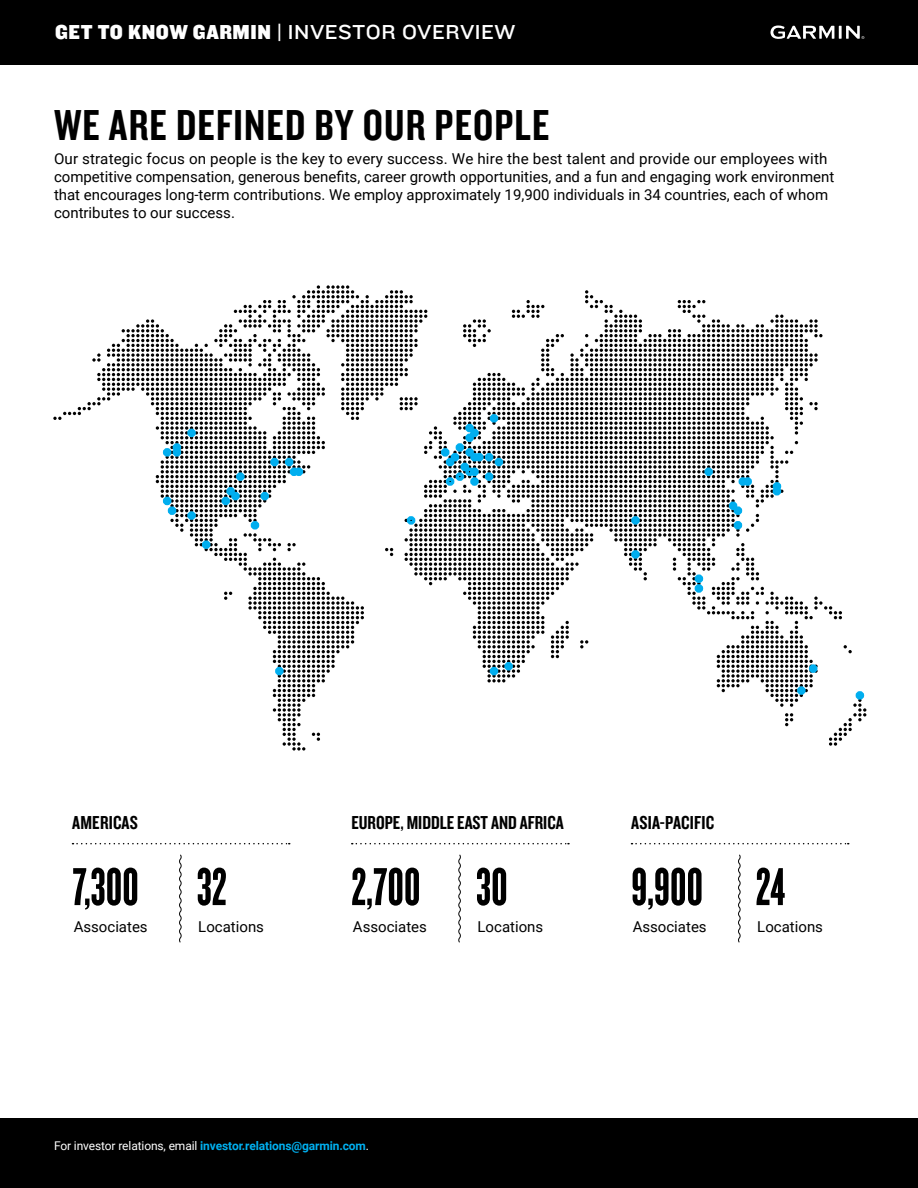
<style>
.page{position:relative;width:918px;height:1188px;background:#fff}
.page>*{position:absolute;margin:0;border:0;box-sizing:border-box;transform-origin:0 0}
.t1{font:55.5px "Knockout 67 Full Bantamwt";color:#000}
.t2{font:45px "Knockout 49 Liteweight";letter-spacing:.025em;color:#000}
.t3{font:21px "Knockout 32 Junior Cruisewt";letter-spacing:.025em;color:#fff}
.t4{font:19.5px "Knockout 49 Liteweight";color:#000}
.t5{font:15px/18px "Roboto";color:#000}
.t6{font:700 12px "Roboto";letter-spacing:-.01em;color:#00b0f0}
.s1{font-family:"Knockout 71 Full Middlewt"}
.s2{font-weight:400;color:#fff}
</style>
<div class="page">
<svg style="left:53px;top:285px;width:813px;height:466px"></svg>
<svg style="left:73px;top:843px;width:217px;height:1px"></svg>
<svg style="left:179px;top:854px;width:3px;height:89px"></svg>
<svg style="left:352px;top:843px;width:217px;height:1px"></svg>
<svg style="left:458px;top:854px;width:3px;height:89px"></svg>
<svg style="left:632px;top:843px;width:217px;height:1px"></svg>
<svg style="left:738px;top:854px;width:3px;height:89px"></svg>
<div style="left:0;top:1118px;width:918px;height:70px;background:#000"></div>
<div style="left:0;top:0;width:918px;height:64px;background:#000"></div>
<svg style="left:770px;top:25px;width:94px;height:14px"></svg>
<h3 class="t3" style="left:55px;top:17px;width:462px"><span class="s1">GET TO KNOW GARMIN</span> | INVESTOR OVERVIEW</h3>
<h2 class="t2" style="left:54px;top:96px;width:497px">WE ARE DEFINED BY OUR PEOPLE</h2>
<p class="t5" style="left:54px;top:149px;width:782px">Our strategic focus on people is the key to every success. We hire the best talent and provide our employees with competitive compensation, generous benefits, career growth opportunities, and a fun and engaging work environment that encourages long-term contributions. We employ approximately 19,900 individuals in 34 countries, each of whom contributes to our success.</p>
<h3 class="t4" style="left:72px;top:811px;width:67px">AMERICAS</h3>
<h1 class="t1" style="left:72px;top:854px;width:68px">7,300</h1>
<p class="t5" style="left:74px;top:917px;width:76px">Associates</p>
<h1 class="t1" style="left:197px;top:854px;width:31px">32</h1>
<p class="t5" style="left:198px;top:917px;width:67px">Locations</p>
<h3 class="t4" style="left:351px;top:811px;width:214px">EUROPE, MIDDLE EAST AND AFRICA</h3>
<h1 class="t1" style="left:351px;top:854px;width:71px">2,700</h1>
<p class="t5" style="left:353px;top:917px;width:76px">Associates</p>
<h1 class="t1" style="left:476px;top:854px;width:33px">30</h1>
<p class="t5" style="left:478px;top:917px;width:67px">Locations</p>
<h3 class="t4" style="left:631px;top:811px;width:85px">ASIA-PACIFIC</h3>
<h1 class="t1" style="left:631px;top:854px;width:73px">9,900</h1>
<p class="t5" style="left:633px;top:917px;width:76px">Associates</p>
<h1 class="t1" style="left:756px;top:854px;width:31px">24</h1>
<p class="t5" style="left:757px;top:917px;width:67px">Locations</p>
<p class="t6" style="left:54px;top:1137px;width:317px"><span class="s2">For investor relations, email</span> investor.relations@garmin.com<span class="s2">.</span></p>
</div>
